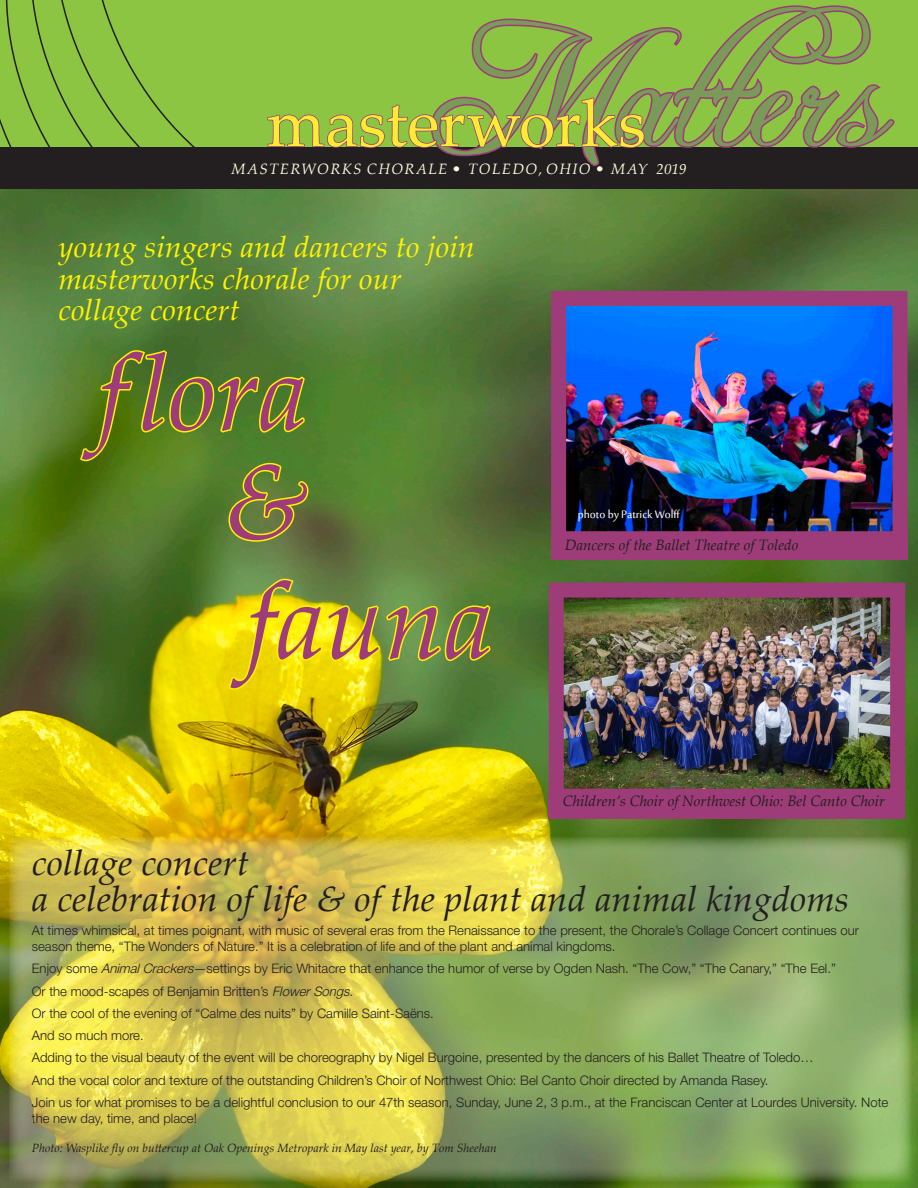
<style>
.page{position:relative;width:918px;height:1188px;background:#fff}
.page>*{position:absolute;margin:0;border:0;box-sizing:border-box;transform-origin:0 0}
.Picture_Caption{font:157.5px "Freebooter Script";letter-spacing:.01em;color:#7b9a59}
.Picture_Caption-2{font:italic 108px "Palatino Linotype";color:#9d3c78}
.Paragraph_Style_1{font:66px "Palatino Linotype";color:#ffeb33}
.Paragraph_Style_1-2{font:italic 36px "Palatino Linotype";color:#231f20}
.Paragraph_Style_1-3{font:italic 30px/31.5px "Palatino Linotype";color:#fff101}
.Picture_Caption-3{font:italic 15px "Palatino Linotype";color:#231f20}
.Paragraph_Style_1-4{font:italic 15px "Palatino Linotype";letter-spacing:.095em;color:#fffce0}
.Picture_Caption-4{font:15px "Sakkal Majalla";color:#fff}
.Paragraph_Style_1-5{font:300 13.2px/15.8px "Helvetica Neue LT Std";color:#231f20}
.Picture_Caption-5{font:italic 12px "Palatino Linotype";color:#231f20}
.s1{font-style:italic}
</style>
<div class="page">
<img style="left:0;top:189px;width:918px;height:999px">
<div style="left:0;top:0;width:918px;height:148px;background:#8cc542"></div>
<div style="left:0;top:148px;width:918px;height:41px;background:#231f20"></div>
<svg style="left:267px;top:0;width:629px;height:167px;background:#829b46"></svg>
<img style="left:567px;top:307px;width:325px;height:223px">
<div style="left:551px;top:291px;width:357px;height:255px;border:15px solid #9d3c78"></div>
<svg style="left:227px;top:577px;width:265px;height:114px;background:#afb924"></svg>
<svg style="left:78px;top:348px;width:233px;height:195px;background:#668823"></svg>
<img style="left:565px;top:599px;width:324px;height:189px">
<div style="left:549px;top:583px;width:356px;height:221px;border:15px solid #9d3c78"></div>
<div style="left:551px;top:536px;width:357px;height:24px;background:#9d3c78"></div>
<div style="left:549px;top:795px;width:356px;height:24px;background:#9d3c78"></div>
<svg style="left:9px;top:837px;width:903px;height:345px;background:#acb45b"></svg>
<p class="Picture_Caption" style="left:429px;top:-2px;width:460px">Matters</p>
<p class="Paragraph_Style_1" style="left:267px;top:77px;width:380px">masterworks</p>
<p class="Paragraph_Style_1-4" style="left:231px;top:159px;width:457px">MASTERWORKS CHORALE • TOLEDO, OHIO • MAY 2019</p>
<p class="Paragraph_Style_1-3" style="left:59px;top:230px;width:418px">young singers and dancers to join masterworks chorale for our collage concert</p>
<p class="Picture_Caption-2" style="left:98px;top:316px;width:210px">flora</p>
<p class="Picture_Caption-2" style="left:225px;top:425px;width:86px">&amp;</p>
<p class="Picture_Caption-2" style="left:246px;top:544px;width:248px">fauna</p>
<p class="Picture_Caption-4" style="left:578px;top:506px;width:104px">photo by Patrick Wolff</p>
<p class="Picture_Caption-3" style="left:565px;top:534px;width:235px">Dancers of the Ballet Theatre of Toledo</p>
<p class="Picture_Caption-3" style="left:563px;top:790px;width:324px">Children’s Choir of Northwest Ohio: Bel Canto Choir</p>
<p class="Paragraph_Style_1-2" style="left:32px;top:837px;width:219px">collage concert</p>
<p class="Paragraph_Style_1-2" style="left:32px;top:873px;width:819px">a celebration of life &amp; of the plant and animal kingdoms</p>
<p class="Paragraph_Style_1-5" style="left:32px;top:923px;width:829px">At times whimsical, at times poignant, with music of several eras from the Renaissance to the present, the Chorale’s Collage Concert continues our season theme, “The Wonders of Nature.” It is a celebration of life and of the plant and animal kingdoms.</p>
<p class="Paragraph_Style_1-5" style="left:32px;top:961px;width:806px">Enjoy some <span class="s1">AnimalCrackers</span>—settings by Eric Whitacre that enhance the humor of verse by Ogden Nash. “The Cow,” “The Canary,” “The Eel.”</p>
<p class="Paragraph_Style_1-5" style="left:32px;top:983px;width:326px">Or the mood-scapes of Benjamin Britten’s <span class="s1">FlowerSongs.</span></p>
<p class="Paragraph_Style_1-5" style="left:32px;top:1005px;width:404px">Or the cool of the evening of “Calme des nuits” by Camille Saint-Saëns.</p>
<p class="Paragraph_Style_1-5" style="left:32px;top:1027px;width:113px">And so much more.</p>
<p class="Paragraph_Style_1-5" style="left:32px;top:1050px;width:783px">Adding to the visual beauty of the event will be choreography by Nigel Burgoine, presented by the dancers of his Ballet Theatre of Toledo…</p>
<p class="Paragraph_Style_1-5" style="left:32px;top:1072px;width:738px">And the vocal color and texture of the outstanding Children’s Choir of Northwest Ohio: Bel Canto Choir directed by Amanda Rasey.</p>
<p class="Paragraph_Style_1-5" style="left:32px;top:1094px;width:858px">Join us for what promises to be a delightful conclusion to our 47th season, Sunday, June 2, 3 p.m., at the Franciscan Center at Lourdes University. Note the new day, time, and place!</p>
<p class="Picture_Caption-5" style="left:32px;top:1139px;width:467px">Photo: Wasplike fly on buttercup at Oak Openings Metropark in May last year, by Tom Sheehan</p>
</div>
